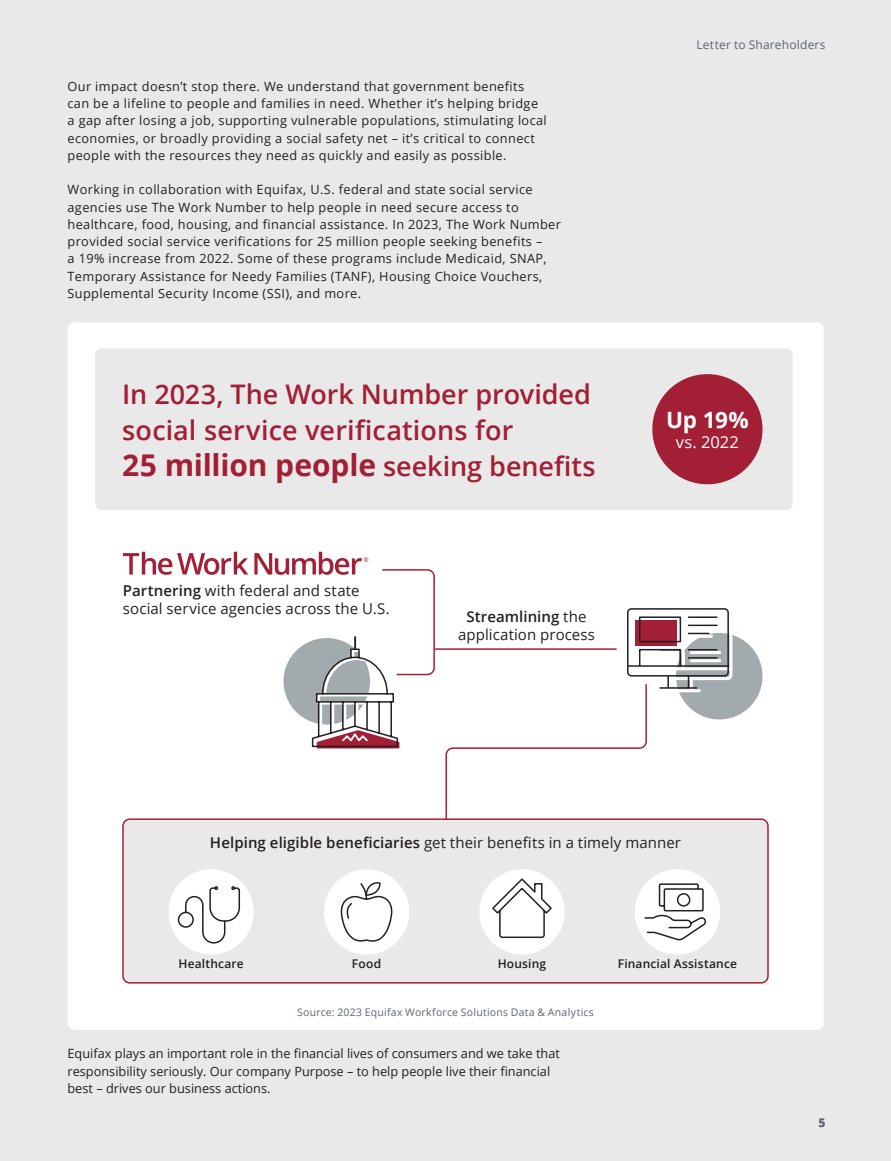
<style>
.page{position:relative;width:891px;height:1161px;background:#e9e9e9}
.page>*{position:absolute;margin:0;border:0;box-sizing:border-box;transform-origin:0 0}
.t1{font:700 30px "Open Sans";letter-spacing:-.005em;color:#a31f35}
.t2{font:600 27px/36px "Open Sans";letter-spacing:.005em;color:#a31f35}
.t3{font:700 22.5px "Open Sans";color:#fff}
.t4{font:16.5px "Open Sans";letter-spacing:.005em;color:#fff}
.t5{font:15px/18px "Open Sans";letter-spacing:.005em;color:#231f20;text-align:center}
.t6{font:12.75px/17.2px "Open Sans";letter-spacing:.03em;color:#231f20}
.t7{font:12.75px/17.2px "Open Sans";color:#231f20}
.t8{font:600 12px "Open Sans";letter-spacing:.015em;color:#231f20}
.t9{font:12px "Open Sans";letter-spacing:.015em;color:#5a6671}
.t10{font:800 12px "Open Sans";color:#5a6671}
.t11{font:10.5px "Open Sans";letter-spacing:.02em;color:#5a6671}
.s1{font-weight:600;font-size:27px}
.s2{font-weight:600}
</style>
<div class="page">
<div style="left:68px;top:322px;width:756px;height:708px;background:#fff;border-radius:7px"></div>
<div style="left:95px;top:348px;width:698px;height:162px;background:#e9e9e9;border-radius:7px"></div>
<svg style="left:123px;top:552px;width:125px;height:23px"></svg>
<svg style="left:254px;top:552px;width:181px;height:197px"></svg>
<hr style="left:435px;top:648px;width:182px;height:2px;background:#a31f35">
<div style="left:676px;top:633px;width:87px;height:86px;background:#a2aaad;border-radius:50%"></div>
<hr style="left:631px;top:667px;width:101px;height:3px;background:#fff">
<div style="left:629px;top:610px;width:103px;height:70px;border:3px solid #fff;border-radius:4px"></div>
<hr style="left:628px;top:665px;width:101px;height:2px;background:#231f20">
<div style="left:627px;top:608px;width:102px;height:69px;border:2px solid #231f20;border-radius:4px"></div>
<div style="left:652px;top:374px;width:111px;height:110px;background:#a31f35;border-radius:50%"></div>
<svg style="left:445px;top:616px;width:278px;height:202px"></svg>
<div style="left:123px;top:819px;width:645px;height:164px;background:#e9e9e9;border-radius:7px"></div>
<div style="left:122px;top:818px;width:647px;height:166px;border:2px solid #a31f35;border-radius:7px"></div>
<div style="left:168px;top:869px;width:86px;height:86px;background:#fff;border-radius:50%"></div>
<svg style="left:176px;top:885px;width:65px;height:63px"></svg>
<div style="left:324px;top:869px;width:85px;height:86px;background:#fff;border-radius:50%"></div>
<svg style="left:340px;top:882px;width:53px;height:65px"></svg>
<div style="left:479px;top:869px;width:86px;height:86px;background:#fff;border-radius:50%"></div>
<svg style="left:489px;top:875px;width:68px;height:65px"></svg>
<div style="left:635px;top:869px;width:85px;height:86px;background:#fff;border-radius:50%"></div>
<svg style="left:642px;top:883px;width:70px;height:58px"></svg>
<p class="t6" style="left:68px;top:77px;width:481px">Our impact doesn’t stop there. We understand that government benefits can be a lifeline to people and families in need. Whether it’s helping bridge a gap after losing a job, supporting vulnerable populations, stimulating local economies, or broadly providing a social safety net – it’s critical to connect people with the resources they need as quickly and easily as possible.</p>
<p class="t6" style="left:68px;top:181px;width:495px">Working in collaboration with Equifax, U.S. federal and state social service agencies use The Work Number to help people in need secure access to healthcare, food, housing, and financial assistance. In 2023, The Work Number provided social service verifications for 25 million people seeking benefits –<br>a 19% increase from 2022. Some of these programs include Medicaid, SNAP, Temporary Assistance for Needy Families (TANF), Housing Choice Vouchers, Supplemental Security Income (SSI), and more.</p>
<p class="t2" style="left:122px;top:375px;width:470px">In 2023, The Work Number provided social service verifications for</p>
<p class="t1" style="left:122px;top:443px;width:475px">25 million people <span class="s1">seeking benefits</span></p>
<p class="t5" style="left:123px;top:581px;width:268px;text-align:left"><span class="s2">Partnering</span> with federal and state social service agencies across the U.S.</p>
<p class="t5" style="left:458px;top:607px;width:139px"><span class="s2">Streamlining</span> the application process</p>
<p class="t9" style="left:697px;top:37px;width:131px">Letter to Shareholders</p>
<p class="t3" style="left:666px;top:404px;width:84px">Up 19%</p>
<p class="t4" style="left:676px;top:431px;width:65px">vs. 2022</p>
<p class="t5" style="left:210px;top:834px;width:473px"><span class="s2">Helping eligible beneficiaries</span> get their benefits in a timely manner</p>
<p class="t8" style="left:178px;top:956px;width:67px">Healthcare</p>
<p class="t8" style="left:352px;top:956px;width:31px">Food</p>
<p class="t8" style="left:498px;top:956px;width:50px">Housing</p>
<p class="t8" style="left:618px;top:955px;width:121px">Financial Assistance</p>
<p class="t11" style="left:297px;top:1005px;width:298px">Source: 2023 Equifax Workforce Solutions Data &amp; Analytics</p>
<p class="t7" style="left:68px;top:1045px;width:494px">Equifax plays an important role in the financial lives of consumers and we take that responsibility seriously. Our company Purpose – to help people live their financial best – drives our business actions.</p>
<p class="t10" style="left:819px;top:1114px;width:9px">5</p>
</div>
